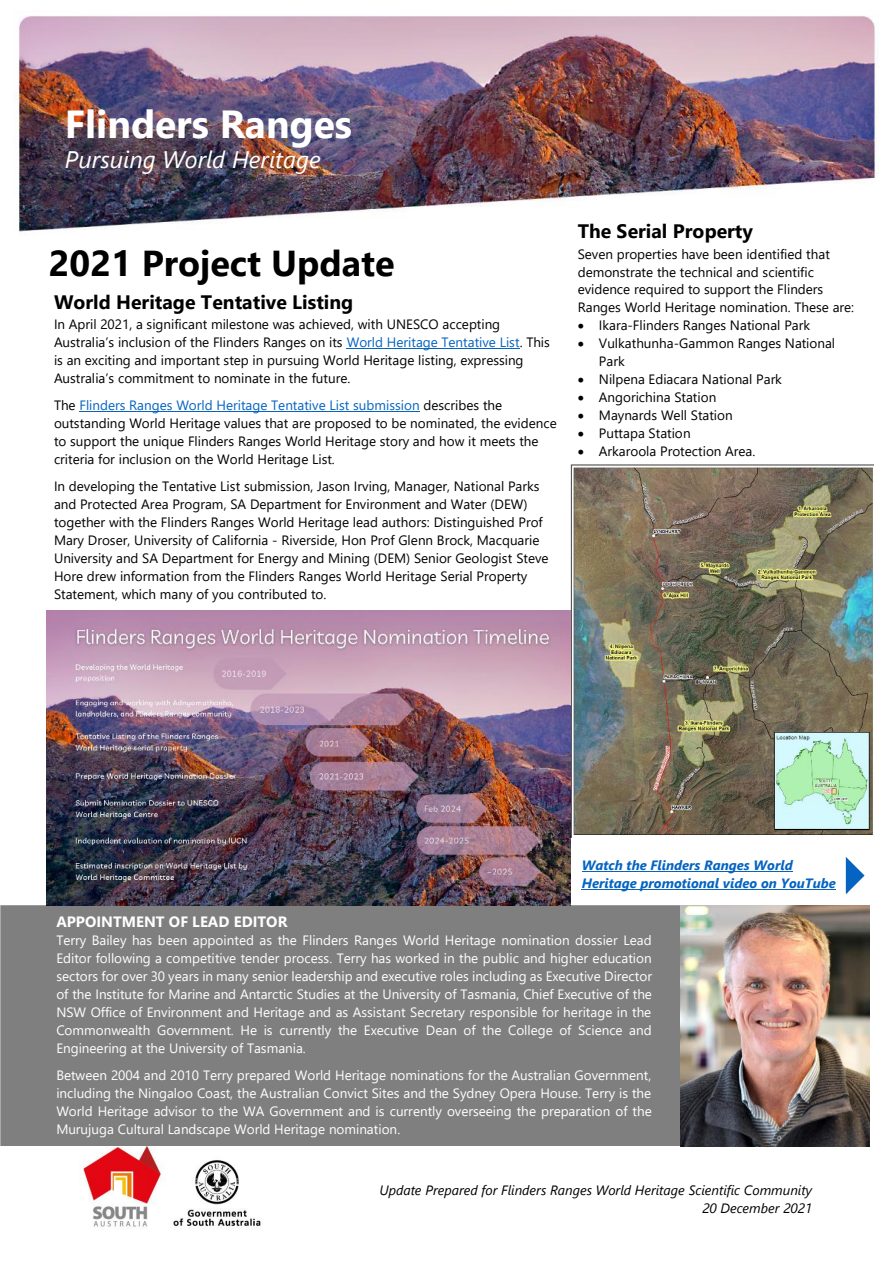
<style>
.page{position:relative;width:893px;height:1263px;background:#fff}
.page>*{position:absolute;margin:0;border:0;box-sizing:border-box;transform-origin:0 0}
.t1{font:700 39px "Segoe UI";color:#fff}
.t2{font:700 36px "Segoe UI";color:#000}
.t3{font:italic 24px "Segoe UI";color:#fff}
.t4{font:700 19.5px "Segoe UI";color:#000}
.t5{font:700 15px "Segoe UI";color:#fff}
.t6{font:13.5px/18px "Segoe UI";color:#000}
.t7{font:13.5px/18px "Segoe UI";color:#fff;text-align:justify}
.t8{font:italic 13.5px/18px "Segoe UI";color:#000;text-align:right}
.t9{font:italic 700 13.5px/18px "Segoe UI";color:#0563c1}
.s1{color:#0563c1}
</style>
<div class="page">
<img style="left:3px;top:16px;width:876px;height:1111px">
<img style="left:54px;top:104px;width:789px;height:71px">
<img style="left:81px;top:1127px;width:789px;height:101px">
<hr style="left:347px;top:348px;width:173px;height:1px;background:#0563c1">
<hr style="left:79px;top:411px;width:341px;height:1px;background:#0563c1">
<img style="left:0;top:906px;width:869px;height:240px">
<div style="left:1px;top:910px;width:679px;height:231px;background:#7f7f7f"></div>
<img style="left:571px;top:465px;width:302px;height:372px">
<hr style="left:582px;top:871px;width:211px;height:1px;background:#0563c1">
<hr style="left:582px;top:889px;width:254px;height:1px;background:#0563c1">
<img style="left:46px;top:611px;width:525px;height:295px">
<svg style="left:847px;top:858px;width:17px;height:34px"></svg>
<h1 class="t1" style="left:65px;top:109px;width:289px">Flinders Ranges</h1>
<h3 class="t3" style="left:65px;top:150px;width:257px">Pursuing World Heritage</h3>
<h2 class="t2" style="left:49px;top:249px;width:347px">2021 Project Update</h2>
<h3 class="t4" style="left:54px;top:294px;width:301px">World Heritage Tentative Listing</h3>
<p class="t6" style="left:54px;top:316px;width:497px">In April 2021, a significant milestone was achieved, with UNESCO accepting Australia’s inclusion of the Flinders Ranges on its <span class="s1">World Heritage Tentative List</span>. This is an exciting and important step in pursuing World Heritage listing, expressing Australia’s commitment to nominate in the future.</p>
<p class="t6" style="left:54px;top:397px;width:504px">The <span class="s1">Flinders Ranges World Heritage Tentative List submission</span> describes the outstanding World Heritage values that are proposed to be nominated, the evidence to support the unique Flinders Ranges World Heritage story and how it meets the criteria for inclusion on the World Heritage List.</p>
<p class="t6" style="left:54px;top:478px;width:496px">In developing the Tentative List submission, Jason Irving, Manager, National Parks and Protected Area Program, SA Department for Environment and Water (DEW) together with the Flinders Ranges World Heritage lead authors: Distinguished Prof Mary Droser, University of California - Riverside, Hon Prof Glenn Brock, Macquarie University and SA Department for Energy and Mining (DEM) Senior Geologist Steve Hore drew information from the Flinders Ranges World Heritage Serial Property Statement, which many of you contributed to.</p>
<h3 class="t4" style="left:578px;top:223px;width:177px">The Serial Property</h3>
<p class="t6" style="left:578px;top:246px;width:278px">Seven properties have been identified that demonstrate the technical and scientific evidence required to support the Flinders Ranges World Heritage nomination. These are:</p>
<p class="t6" style="left:578px;top:318px;width:234px">• Ikara-Flinders Ranges National Park</p>
<p class="t6" style="left:599px;top:336px;width:238px;text-indent:-21px">• Vulkathunha-Gammon Ranges National<br>Park</p>
<p class="t6" style="left:578px;top:372px;width:206px">• Nilpena Ediacara National Park</p>
<p class="t6" style="left:578px;top:390px;width:140px">• Angorichina Station</p>
<p class="t6" style="left:578px;top:408px;width:157px">• Maynards Well Station</p>
<p class="t6" style="left:578px;top:425px;width:114px">• Puttapa Station</p>
<p class="t6" style="left:578px;top:443px;width:179px">• Arkaroola Protection Area.</p>
<p class="t9" style="left:582px;top:858px;width:255px">Watch the Flinders Ranges World<br>Heritage promotional video on YouTube</p>
<p class="t5" style="left:56px;top:915px;width:233px">APPOINTMENT OF LEAD EDITOR</p>
<p class="t7" style="left:56px;top:933px;width:597px">Terry Bailey has been appointed as the Flinders Ranges World Heritage nomination dossier Lead Editor following a competitive tender process. Terry has worked in the public and higher education sectors for over 30 years in many senior leadership and executive roles including as Executive Director of the Institute for Marine and Antarctic Studies at the University of Tasmania, Chief Executive of the NSW Office of Environment and Heritage and as Assistant Secretary responsible for heritage in the Commonwealth Government. He is currently the Executive Dean of the College of Science and Engineering at the University of Tasmania.</p>
<p class="t7" style="left:56px;top:1067px;width:597px">Between 2004 and 2010 Terry prepared World Heritage nominations for the Australian Government, including the Ningaloo Coast, the Australian Convict Sites and the Sydney Opera House. Terry is the World Heritage advisor to the WA Government and is currently overseeing the preparation of the Murujuga Cultural Landscape World Heritage nomination.</p>
<p class="t8" style="left:379px;top:1182px;width:434px">Update Prepared for Flinders Ranges World Heritage Scientific Community<br>20 December 2021</p>
</div>
